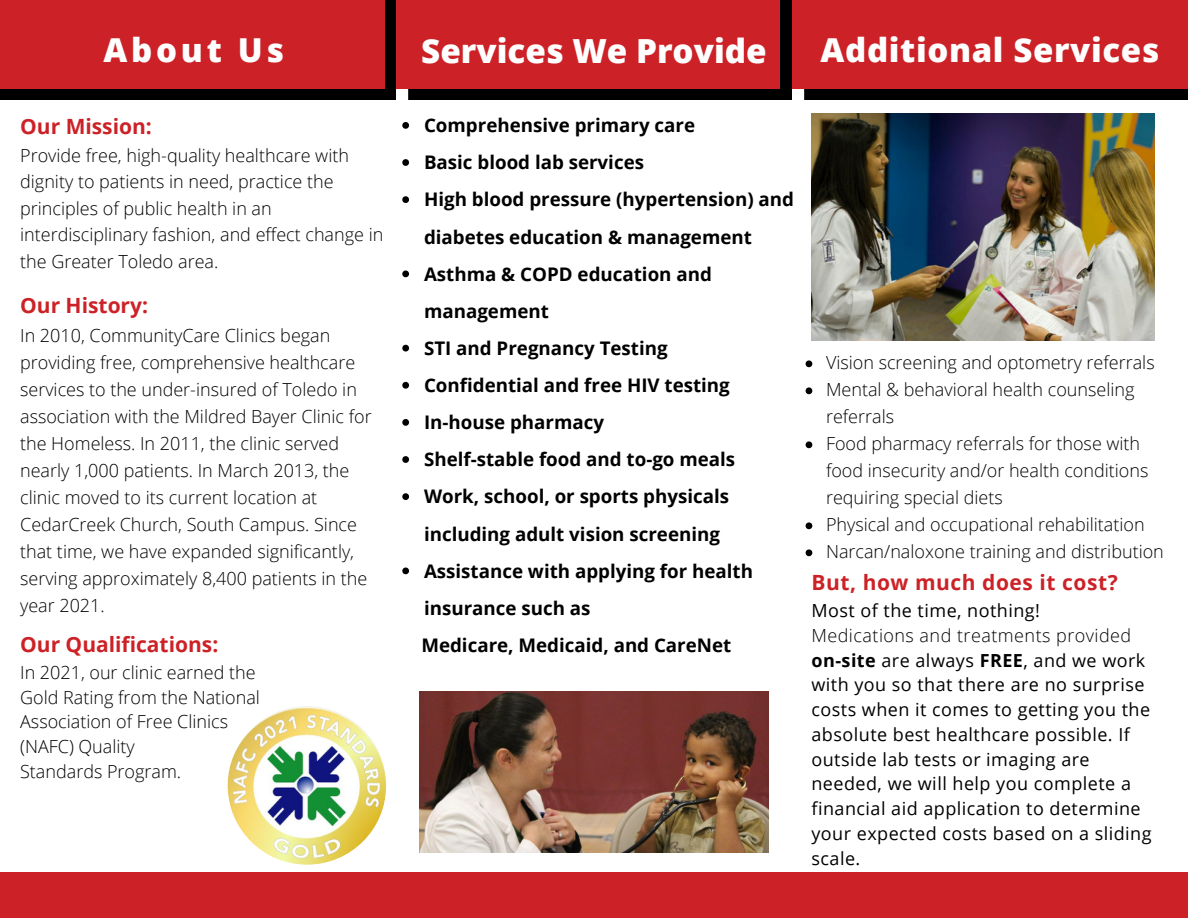
<style>
.page{position:relative;width:1188px;height:918px;background:#fff}
.page>*{position:absolute;margin:0;border:0;box-sizing:border-box;transform-origin:0 0}
.t1{font:800 33.15px "Open Sans";color:#fff}
.t2{font:800 33px "Open Sans";letter-spacing:.02em;color:#fff}
.t3{font:700 21px "Open Sans";color:#cc2227}
.t4{font:700 21px "Open Sans";letter-spacing:.025em;color:#cc2227}
.t5{font:700 18.75px/37.2px "Open Sans";color:#000}
.t6{font:300 18px/27px "Open Sans";color:#000}
.t7{font:18px/24.8px "Open Sans";letter-spacing:.025em;color:#000}
.s1{font-weight:300}
.s2{font-weight:700}
</style>
<div class="page">
<div style="left:0;top:872px;width:1188px;height:46px;background:#cc2227"></div>
<svg style="left:0;top:0;width:396px;height:100px;background:#100203"></svg>
<div style="left:0;top:0;width:384px;height:88px;background:#cc2227"></div>
<div style="left:408px;top:0;width:384px;height:100px;background:#000"></div>
<div style="left:396px;top:0;width:384px;height:88px;background:#cc2227"></div>
<svg style="left:804px;top:88px;width:384px;height:12px;background:#110203"></svg>
<div style="left:792px;top:0;width:396px;height:88px;background:#cc2227"></div>
<img style="left:420px;top:692px;width:349px;height:161px">
<img style="left:811px;top:114px;width:344px;height:226px">
<svg style="left:402px;top:122px;width:7px;height:7px"></svg>
<svg style="left:402px;top:159px;width:7px;height:7px"></svg>
<svg style="left:402px;top:196px;width:7px;height:7px"></svg>
<svg style="left:402px;top:271px;width:7px;height:6px"></svg>
<svg style="left:402px;top:345px;width:7px;height:7px"></svg>
<svg style="left:402px;top:382px;width:7px;height:7px"></svg>
<svg style="left:402px;top:419px;width:7px;height:7px"></svg>
<svg style="left:402px;top:456px;width:7px;height:7px"></svg>
<svg style="left:402px;top:493px;width:7px;height:7px"></svg>
<svg style="left:402px;top:568px;width:7px;height:6px"></svg>
<svg style="left:806px;top:360px;width:6px;height:7px"></svg>
<svg style="left:806px;top:387px;width:6px;height:7px"></svg>
<svg style="left:806px;top:441px;width:6px;height:7px"></svg>
<svg style="left:806px;top:522px;width:6px;height:7px"></svg>
<svg style="left:806px;top:549px;width:6px;height:7px"></svg>
<img style="left:228px;top:706px;width:158px;height:159px;border-radius:50%">
<p class="t2" style="left:104px;top:27px;width:182px">About Us</p>
<p class="t1" style="left:421px;top:27px;width:347px">Services We Provide</p>
<p class="t2" style="left:821px;top:26px;width:340px">Additional Services</p>
<p class="t3" style="left:20px;top:111px;width:133px">Our Mission:</p>
<p class="t6" style="left:20px;top:142px;width:365px;line-height:26.5px">Provide free, high-quality healthcare with dignity to patients in need, practice the principles of public health in an interdisciplinary fashion, and effect change in the Greater Toledo area.</p>
<p class="t3" style="left:20px;top:290px;width:129px">Our History:</p>
<p class="t6" style="left:20px;top:322px;width:353px">In 2010, CommunityCare Clinics began providing free, comprehensive healthcare services to the under-insured of Toledo in association with the Mildred Bayer Clinic for the Homeless. In 2011, the clinic served nearly 1,000 patients. In March 2013, the clinic moved to its current location at CedarCreek Church, South Campus. Since that time, we have expanded significantly, serving approximately 8,400 patients in the year 2021.</p>
<p class="t3" style="left:20px;top:629px;width:200px">Our Qualifications:</p>
<p class="t6" style="left:20px;top:660px;width:241px;line-height:24.8px">In 2021, our clinic earned the<br>Gold Rating from the National<br>Association of Free Clinics (NAFC) Quality</p>
<p class="t6" style="left:20px;top:757px;width:163px">Standards Program.</p>
<p class="t5" style="left:424px;top:106px;width:273px">Comprehensive primary care</p>
<p class="t5" style="left:424px;top:143px;width:222px">Basic blood lab services</p>
<p class="t5" style="left:424px;top:181px;width:372px">High blood pressure (hypertension) and diabetes education &amp; management</p>
<p class="t5" style="left:424px;top:255px;width:289px">Asthma &amp; COPD education and management</p>
<p class="t5" style="left:424px;top:329px;width:245px">STI and Pregnancy Testing</p>
<p class="t5" style="left:424px;top:366px;width:307px">Confidential and free HIV testing</p>
<p class="t5" style="left:424px;top:403px;width:182px">In-house pharmacy</p>
<p class="t5" style="left:424px;top:440px;width:313px">Shelf-stable food and to-go meals</p>
<p class="t5" style="left:424px;top:478px;width:307px">Work, school, or sports physicals including adult vision screening</p>
<p class="t5" style="left:424px;top:552px;width:331px">Assistance with applying for health insurance such as</p>
<p class="t5" style="left:421px;top:626px;width:311px">Medicare, Medicaid, and CareNet</p>
<p class="t6" style="left:826px;top:349px;width:330px">Vision screening and optometry referrals</p>
<p class="t6" style="left:826px;top:376px;width:310px">Mental &amp; behavioral health counseling referrals</p>
<p class="t6" style="left:826px;top:430px;width:324px">Food pharmacy referrals for those with food insecurity and/or health conditions requiring special diets</p>
<p class="t6" style="left:826px;top:511px;width:320px">Physical and occupational rehabilitation</p>
<p class="t6" style="left:826px;top:538px;width:339px">Narcan/naloxone training and distribution</p>
<p class="t4" style="left:811px;top:568px;width:308px">But, how much does it cost?</p>
<p class="t7" style="left:811px;top:598px;width:230px">Most of the time, nothing!</p>
<p class="t7" style="left:811px;top:623px;width:342px"><span class="s1">Medications and treatments provided </span><span class="s2">on-site</span> are always <span class="s2">FREE</span>, and we work with you so that there are no surprise costs when it comes to getting you the absolute best healthcare possible. If outside lab tests or imaging are needed, we will help you complete a financial aid application to determine your expected costs based on a sliding scale.</p>
</div>
